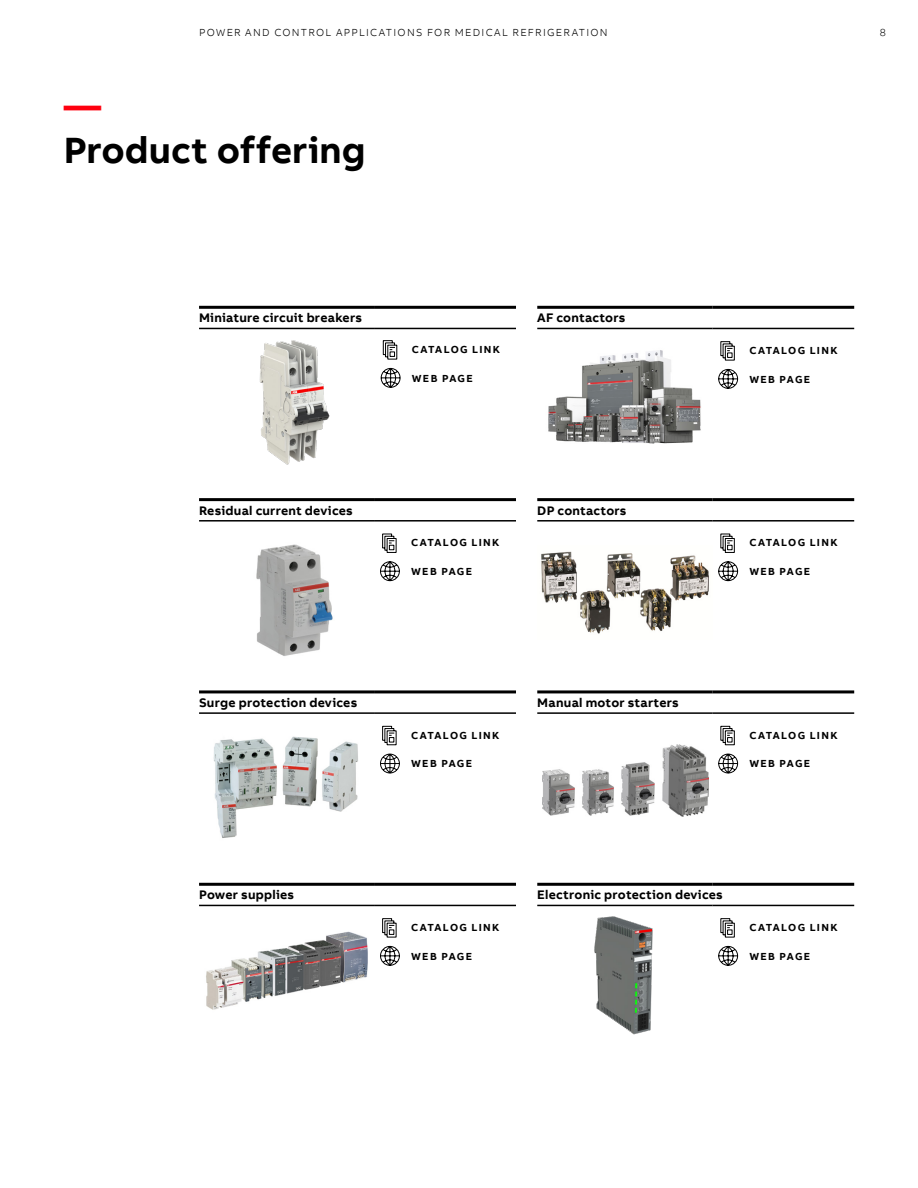
<style>
.page{position:relative;width:918px;height:1188px;background:#fff}
.page>*{position:absolute;margin:0;border:0;box-sizing:border-box;transform-origin:0 0}
.t1{font:700 37.5px "AB Bvoice";color:#000}
.t2{font:700 37.5px "AB Bvoice";color:#ff000f}
.t3{font:700 12.75px "AB Bvoice";letter-spacing:.02em;color:#000}
.t4{font:700 10.5px "AB Bvoice";letter-spacing:.125em;color:#000}
.t5{font:300 10.5px "AB Bvoice";letter-spacing:.12em;color:#000}
</style>
<div class="page">
<hr style="left:199px;top:328px;width:175px;height:1px;background:#000">
<hr style="left:374px;top:328px;width:142px;height:1px;background:#000">
<hr style="left:199px;top:306px;width:175px;height:3px;background:#000">
<hr style="left:374px;top:306px;width:142px;height:3px;background:#000">
<img style="left:199px;top:329px;width:175px;height:136px">
<svg style="left:380px;top:368px;width:21px;height:20px"></svg>
<svg style="left:382px;top:340px;width:16px;height:20px"></svg>
<hr style="left:537px;top:328px;width:175px;height:1px;background:#000">
<hr style="left:712px;top:328px;width:142px;height:1px;background:#000">
<hr style="left:537px;top:306px;width:175px;height:3px;background:#000">
<hr style="left:712px;top:306px;width:142px;height:3px;background:#000">
<img style="left:548px;top:350px;width:153px;height:94px">
<svg style="left:718px;top:369px;width:21px;height:20px"></svg>
<svg style="left:720px;top:341px;width:15px;height:20px"></svg>
<hr style="left:199px;top:520px;width:175px;height:2px;background:#000">
<hr style="left:374px;top:520px;width:142px;height:2px;background:#000">
<hr style="left:199px;top:498px;width:175px;height:3px;background:#000">
<hr style="left:374px;top:498px;width:142px;height:3px;background:#000">
<img style="left:256px;top:544px;width:77px;height:112px">
<svg style="left:380px;top:561px;width:20px;height:21px"></svg>
<svg style="left:382px;top:533px;width:15px;height:20px"></svg>
<hr style="left:537px;top:520px;width:175px;height:2px;background:#000">
<hr style="left:712px;top:520px;width:142px;height:2px;background:#000">
<hr style="left:537px;top:498px;width:175px;height:3px;background:#000">
<hr style="left:712px;top:498px;width:142px;height:3px;background:#000">
<img style="left:541px;top:551px;width:168px;height:83px">
<svg style="left:718px;top:561px;width:21px;height:21px"></svg>
<svg style="left:720px;top:533px;width:15px;height:20px"></svg>
<hr style="left:199px;top:712px;width:175px;height:2px;background:#000">
<hr style="left:374px;top:712px;width:142px;height:2px;background:#000">
<hr style="left:199px;top:690px;width:175px;height:3px;background:#000">
<hr style="left:374px;top:690px;width:142px;height:3px;background:#000">
<img style="left:213px;top:736px;width:145px;height:102px">
<svg style="left:380px;top:753px;width:20px;height:21px"></svg>
<svg style="left:382px;top:725px;width:15px;height:21px"></svg>
<hr style="left:537px;top:712px;width:175px;height:2px;background:#000">
<hr style="left:712px;top:712px;width:142px;height:2px;background:#000">
<hr style="left:537px;top:690px;width:175px;height:3px;background:#000">
<hr style="left:712px;top:690px;width:142px;height:3px;background:#000">
<img style="left:542px;top:744px;width:166px;height:73px">
<svg style="left:718px;top:753px;width:21px;height:21px"></svg>
<svg style="left:720px;top:725px;width:15px;height:21px"></svg>
<hr style="left:199px;top:905px;width:175px;height:1px;background:#000">
<hr style="left:374px;top:905px;width:142px;height:1px;background:#000">
<hr style="left:199px;top:883px;width:175px;height:3px;background:#000">
<hr style="left:374px;top:883px;width:142px;height:3px;background:#000">
<img style="left:206px;top:931px;width:162px;height:79px">
<svg style="left:380px;top:946px;width:20px;height:20px"></svg>
<svg style="left:382px;top:918px;width:15px;height:20px"></svg>
<hr style="left:537px;top:905px;width:175px;height:1px;background:#000">
<hr style="left:712px;top:905px;width:142px;height:1px;background:#000">
<hr style="left:537px;top:883px;width:175px;height:3px;background:#000">
<hr style="left:712px;top:883px;width:142px;height:3px;background:#000">
<img style="left:537px;top:906px;width:175px;height:129px">
<svg style="left:718px;top:946px;width:21px;height:20px"></svg>
<svg style="left:720px;top:918px;width:15px;height:20px"></svg>
<p class="t5" style="left:199px;top:26px;width:410px">POWER AND CONTROL APPLICATIONS FOR MEDICAL REFRIGERATION</p>
<p class="t5" style="left:880px;top:26px;width:8px">8</p>
<h1 class="t2" style="left:64px;top:81px;width:39px">—</h1>
<h1 class="t1" style="left:64px;top:126px;width:303px">Product offering</h1>
<p class="t3" style="left:199px;top:310px;width:165px">Miniature circuit breakers</p>
<p class="t3" style="left:537px;top:310px;width:90px">AF contactors</p>
<p class="t4" style="left:412px;top:343px;width:90px">CATALOG LINK</p>
<p class="t4" style="left:749px;top:344px;width:90px">CATALOG LINK</p>
<p class="t4" style="left:412px;top:371px;width:62px">WEB PAGE</p>
<p class="t4" style="left:749px;top:372px;width:62px">WEB PAGE</p>
<p class="t3" style="left:199px;top:502px;width:155px">Residual current devices</p>
<p class="t3" style="left:537px;top:502px;width:91px">DP contactors</p>
<p class="t4" style="left:411px;top:536px;width:90px">CATALOG LINK</p>
<p class="t4" style="left:749px;top:536px;width:90px">CATALOG LINK</p>
<p class="t4" style="left:411px;top:565px;width:62px">WEB PAGE</p>
<p class="t4" style="left:749px;top:565px;width:62px">WEB PAGE</p>
<p class="t3" style="left:199px;top:695px;width:160px">Surge protection devices</p>
<p class="t3" style="left:537px;top:695px;width:143px">Manual motor starters</p>
<p class="t4" style="left:411px;top:728px;width:90px">CATALOG LINK</p>
<p class="t4" style="left:749px;top:728px;width:90px">CATALOG LINK</p>
<p class="t4" style="left:411px;top:757px;width:62px">WEB PAGE</p>
<p class="t4" style="left:749px;top:757px;width:62px">WEB PAGE</p>
<p class="t3" style="left:199px;top:887px;width:97px">Power supplies</p>
<p class="t3" style="left:537px;top:887px;width:187px">Electronic protection devices</p>
<p class="t4" style="left:411px;top:921px;width:90px">CATALOG LINK</p>
<p class="t4" style="left:749px;top:921px;width:90px">CATALOG LINK</p>
<p class="t4" style="left:411px;top:949px;width:62px">WEB PAGE</p>
<p class="t4" style="left:749px;top:949px;width:62px">WEB PAGE</p>
</div>
